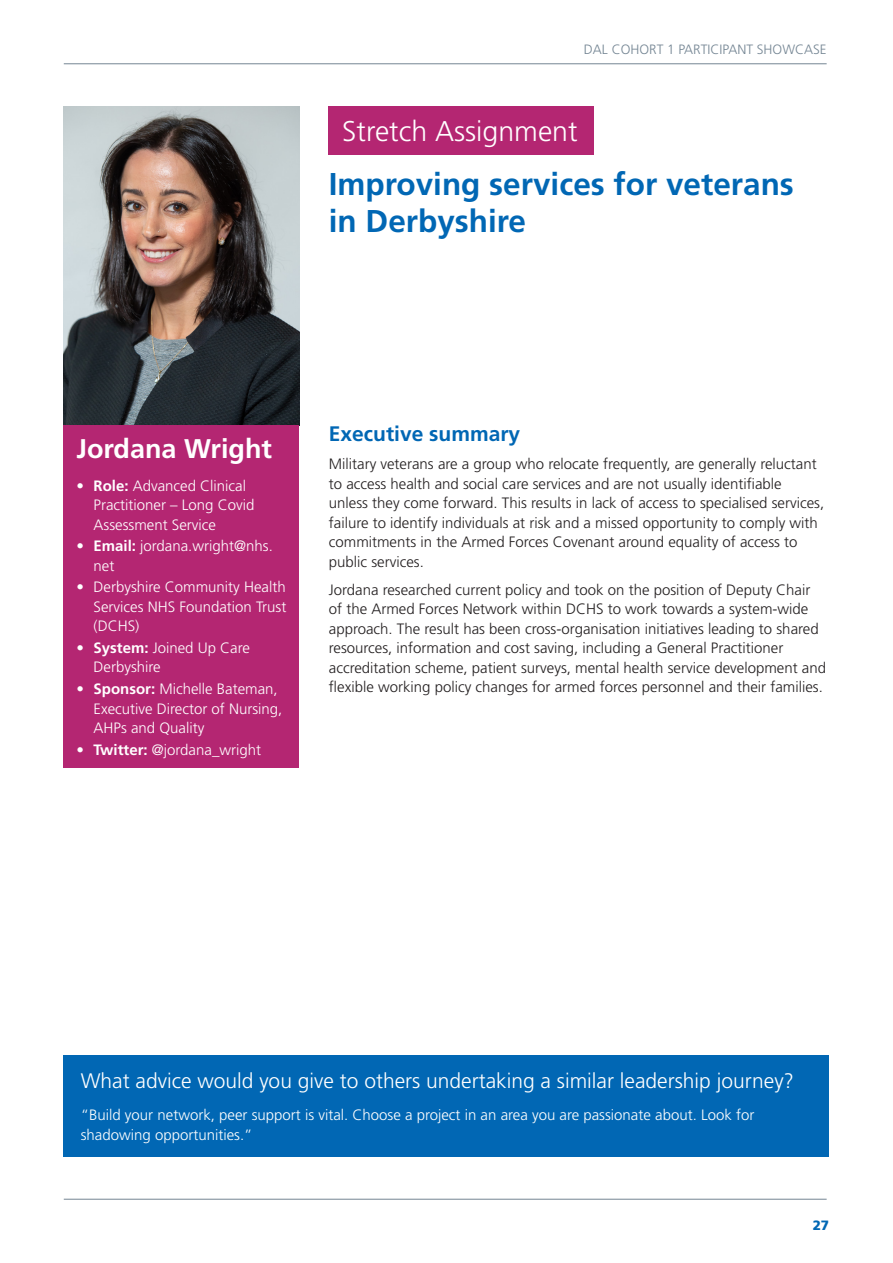
<style>
.page{position:relative;width:893px;height:1263px;background:#fff}
.page>*{position:absolute;margin:0;border:0;box-sizing:border-box;transform-origin:0 0}
.B_Heading{font:700 31.5px/37.5px "Frutiger LT Std";color:#0167b4}
.B_Heading-2{font:300 28.5px "Frutiger LT Std";color:#fff}
.Name{font:700 27px "Frutiger LT Std";color:#fff}
.Body_Text{font:300 21px "Frutiger LT Std";color:#fff}
.B_Heading-3{font:700 21px "Frutiger LT Std";color:#0167b4}
.Body_Text-2{font:300 15px/19.5px "Frutiger LT Std";color:#231f20}
.Body_Text-3{font:300 15px/19.5px "Frutiger LT Std";color:#fff}
.t1{font:300 13.5px "Frutiger";color:#748593}
.t2{font:900 13.5px "Frutiger";color:#0167b4}
.s1{font-weight:700}
</style>
<div class="page">
<hr style="left:64px;top:1199px;width:763px;height:1px;background:#748593">
<hr style="left:64px;top:63px;width:763px;height:1px;background:#748593">
<div style="left:64px;top:1055px;width:765px;height:102px;background:#0167b4"></div>
<div style="left:329px;top:106px;width:265px;height:49px;background:#b42672"></div>
<img style="left:64px;top:106px;width:235px;height:319px">
<div style="left:64px;top:425px;width:235px;height:342px;background:#b42672"></div>
<p class="t1" style="left:584px;top:41px;width:244px">DAL COHORT 1 PARTICIPANT SHOWCASE</p>
<p class="B_Heading-2" style="left:342px;top:115px;width:237px">Stretch Assignment</p>
<p class="B_Heading" style="left:329px;top:165px;width:467px">Improving services for veterans in Derbyshire</p>
<p class="Name" style="left:77px;top:433px;width:197px">Jordana Wright</p>
<p class="Body_Text-3" style="left:94px;top:476px;width:162px;text-indent:-17px">• <span class="s1">Role:</span> Advanced Clinical<br>Practitioner – Long Covid<br>Assessment Service</p>
<p class="Body_Text-3" style="left:94px;top:536px;width:181px;text-indent:-17px">• <span class="s1">Email:</span> jordana.wright@nhs. net</p>
<p class="Body_Text-3" style="left:94px;top:578px;width:194px;text-align:justify;text-indent:-17px">• Derbyshire Community Health Services NHS Foundation Trust (DCHS)</p>
<p class="Body_Text-3" style="left:94px;top:638px;width:158px;text-indent:-17px">• <span class="s1">System:</span> Joined Up Care<br>Derbyshire</p>
<p class="Body_Text-3" style="left:94px;top:679px;width:190px;text-indent:-17px">• <span class="s1">Sponsor:</span> Michelle Bateman,<br>Executive Director of Nursing,<br>AHPs and Quality</p>
<p class="Body_Text-3" style="left:77px;top:740px;width:186px">• <span class="s1">Twitter:</span> @jordana_wright</p>
<p class="B_Heading-3" style="left:329px;top:421px;width:193px">Executive summary</p>
<p class="Body_Text-2" style="left:329px;top:454px;width:497px">Military veterans are a group who relocate frequently, are generally reluctant to access health and social care services and are not usually identifiable unless they come forward. This results in lack of access to specialised services, failure to identify individuals at risk and a missed opportunity to comply with commitments in the Armed Forces Covenant around equality of access to public services.</p>
<p class="Body_Text-2" style="left:329px;top:580px;width:499px">Jordana researched current policy and took on the position of Deputy Chair of the Armed Forces Network within DCHS to work towards a system-wide approach. The result has been cross-organisation initiatives leading to shared resources, information and cost saving, including a General Practitioner accreditation scheme, patient surveys, mental health service development and flexible working policy changes for armed forces personnel and their families.</p>
<p class="Body_Text" style="left:81px;top:1069px;width:715px">What advice would you give to others undertaking a similar leadership journey?</p>
<p class="Body_Text-3" style="left:81px;top:1105px;width:675px">“Build your network, peer support is vital. Choose a project in an area you are passionate about. Look for shadowing opportunities.”</p>
<p class="t2" style="left:813px;top:1217px;width:18px">27</p>
</div>
